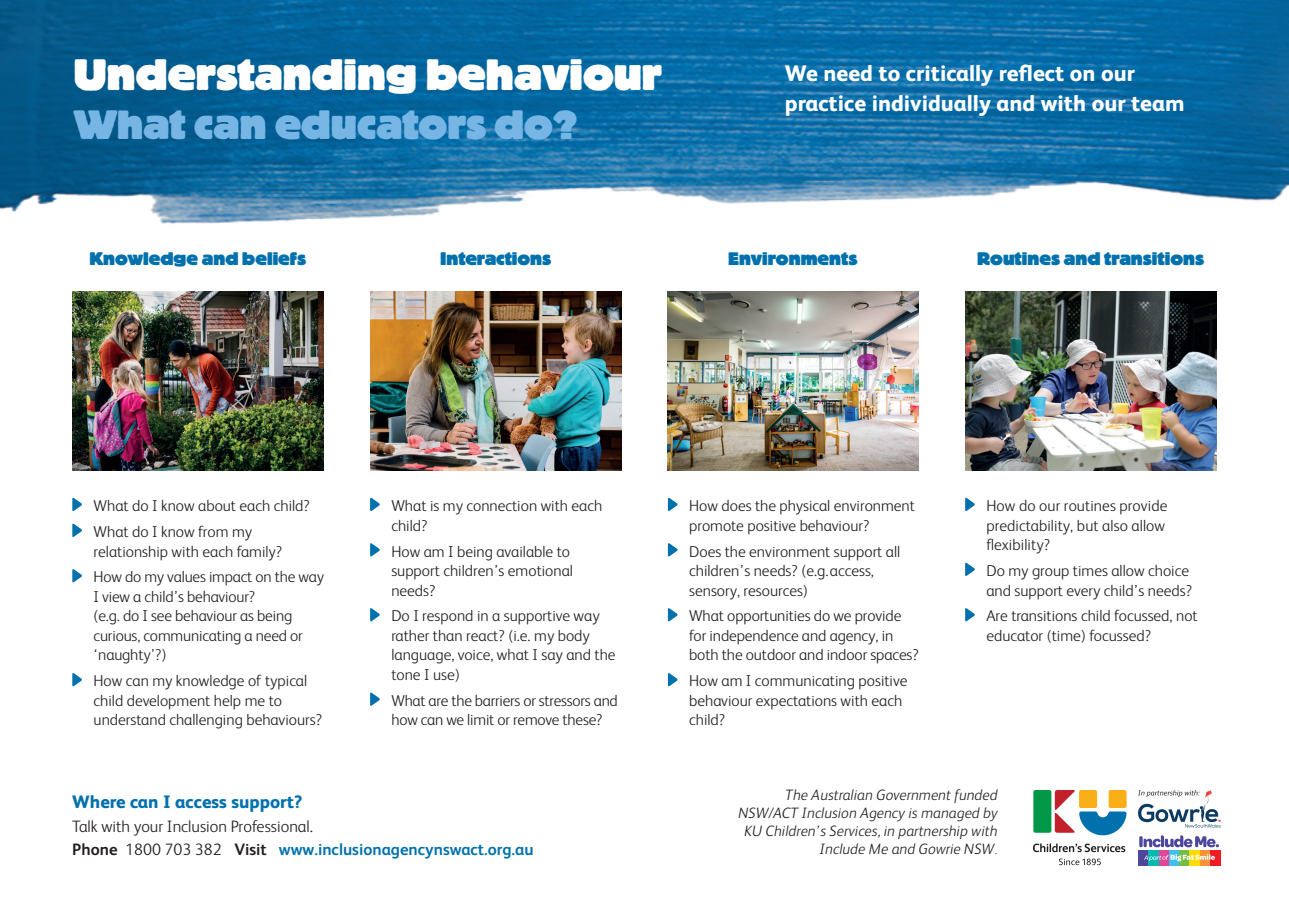
<style>
.page{position:relative;width:1289px;height:919px;background:#fff}
.page>*{position:absolute;margin:0;border:0;box-sizing:border-box;transform-origin:0 0}
.t1{font:800 43.5px "Block BE";color:#fff}
.t2{font:800 40.5px "Block BE";color:#77b6e4}
.t3{font:800 22.5px/30px "FS Albert";color:#fff}
.t4{font:800 18px "Block BE";color:#0071ad}
.t5{font:800 18px "FS Albert";color:#0071ad}
.t6{font:300 16.5px/22.5px "FS Albert";color:#231f20}
.t7{font:300 15.75px/19.5px "FS Albert";color:#231f20}
.t8{font:italic 300 15px/18px "FS Albert";color:#231f20;text-align:right}
.s1{font-weight:700}
.s2{font-weight:700;color:#0071ad}
.s3{color:#0071ad}
</style>
<div class="page">
<img style="left:0;top:0;width:1288px;height:224px">
<svg style="left:1033px;top:790px;width:93px;height:45px"></svg>
<svg style="left:1033px;top:843px;width:92px;height:9px"></svg>
<svg style="left:1059px;top:858px;width:41px;height:7px"></svg>
<div style="left:1138px;top:850px;width:10px;height:15px;background:#4c479d"></div>
<div style="left:1148px;top:850px;width:10px;height:15px;background:#03b9b1"></div>
<div style="left:1158px;top:850px;width:11px;height:15px;background:#e14699"></div>
<div style="left:1169px;top:850px;width:10px;height:15px;background:#41beee"></div>
<div style="left:1179px;top:850px;width:10px;height:15px;background:#74bf43"></div>
<div style="left:1189px;top:850px;width:10px;height:15px;background:#ffdb01"></div>
<div style="left:1199px;top:850px;width:11px;height:15px;background:#f69238"></div>
<div style="left:1210px;top:850px;width:10px;height:15px;background:#ee1d23"></div>
<svg style="left:1139px;top:835px;width:79px;height:12px"></svg>
<svg style="left:1144px;top:854px;width:70px;height:7px"></svg>
<svg style="left:1138px;top:790px;width:82px;height:37px"></svg>
<img style="left:72px;top:291px;width:251px;height:179px">
<img style="left:370px;top:291px;width:251px;height:179px">
<img style="left:668px;top:291px;width:250px;height:179px">
<img style="left:965px;top:291px;width:251px;height:179px">
<svg style="left:72px;top:497px;width:10px;height:14px"></svg>
<svg style="left:72px;top:523px;width:10px;height:14px"></svg>
<svg style="left:72px;top:569px;width:10px;height:13px"></svg>
<svg style="left:72px;top:673px;width:10px;height:13px"></svg>
<svg style="left:370px;top:497px;width:10px;height:14px"></svg>
<svg style="left:370px;top:543px;width:10px;height:13px"></svg>
<svg style="left:370px;top:608px;width:10px;height:13px"></svg>
<svg style="left:370px;top:692px;width:10px;height:13px"></svg>
<svg style="left:668px;top:497px;width:9px;height:14px"></svg>
<svg style="left:668px;top:543px;width:9px;height:13px"></svg>
<svg style="left:668px;top:608px;width:9px;height:13px"></svg>
<svg style="left:668px;top:673px;width:9px;height:13px"></svg>
<svg style="left:965px;top:497px;width:9px;height:14px"></svg>
<svg style="left:965px;top:562px;width:9px;height:14px"></svg>
<svg style="left:965px;top:608px;width:9px;height:13px"></svg>
<h1 class="t1" style="left:73px;top:51px;width:590px">Understanding behaviour</h1>
<h2 class="t2" style="left:73px;top:102px;width:505px">What can educators do?</h2>
<h3 class="t3" style="left:784px;top:57px;width:401px">We need to critically reflect on our practice individually and with our team</h3>
<p class="t4" style="left:90px;top:248px;width:218px">Knowledge and beliefs</p>
<p class="t4" style="left:440px;top:248px;width:112px">Interactions</p>
<p class="t4" style="left:728px;top:248px;width:131px">Environments</p>
<p class="t4" style="left:977px;top:248px;width:228px">Routines and transitions</p>
<p class="t7" style="left:94px;top:492px;width:218px;line-height:26px">What do I know about each child?<br>What do I know from my</p>
<p class="t7" style="left:94px;top:537px;width:232px;line-height:26px">relationship with each family?<br>How do my values impact on the way</p>
<p class="t7" style="left:94px;top:586px;width:211px">I view a child’s behaviour?<br>(e.g. do I see behaviour as being curious, communicating a need or ‘naughty’?)</p>
<p class="t7" style="left:94px;top:670px;width:230px">How can my knowledge of typical child development help me to understand challenging behaviours?</p>
<p class="t7" style="left:391px;top:495px;width:212px">What is my connection with each child?</p>
<p class="t7" style="left:391px;top:540px;width:183px">How am I being available to support children’s emotional needs?</p>
<p class="t7" style="left:391px;top:605px;width:226px">Do I respond in a supportive way rather than react? (i.e. my body language, voice, what I say and the tone I use)</p>
<p class="t7" style="left:391px;top:690px;width:228px">What are the barriers or stressors and how can we limit or remove these?</p>
<p class="t5" style="left:72px;top:788px;width:231px">Where can I access support?</p>
<p class="t6" style="left:72px;top:814px;width:463px">Talk with your Inclusion Professional.<br><span class="s1">Phone</span> 1800 703 382 <span class="s1">Visit</span> <span class="s2">www.inclusionagencynswact.org.au</span></p>
<p class="t7" style="left:689px;top:495px;width:227px">How does the physical environment promote positive behaviour?</p>
<p class="t7" style="left:689px;top:540px;width:213px">Does the environment support all children’s needs? (e.g.access, sensory, resources)</p>
<p class="t7" style="left:689px;top:605px;width:231px">What opportunities do we provide for independence and agency, in both the outdoor and indoor spaces?</p>
<p class="t7" style="left:689px;top:670px;width:220px">How am I communicating positive behaviour expectations with each child?</p>
<p class="t7" style="left:986px;top:495px;width:182px">How do our routines provide predictability, but also allow flexibility?</p>
<p class="t7" style="left:986px;top:560px;width:207px">Do my group times allow choice and support every child’s needs?</p>
<p class="t7" style="left:986px;top:605px;width:213px">Are transitions child focussed, not educator (time) focussed?</p>
<p class="t8" style="left:738px;top:785px;width:261px">The Australian Government funded NSW/ACT Inclusion Agency is managed by KU Children’s Services, in partnership with Include Me and Gowrie NSW<span class="s3">.</span></p>
</div>
